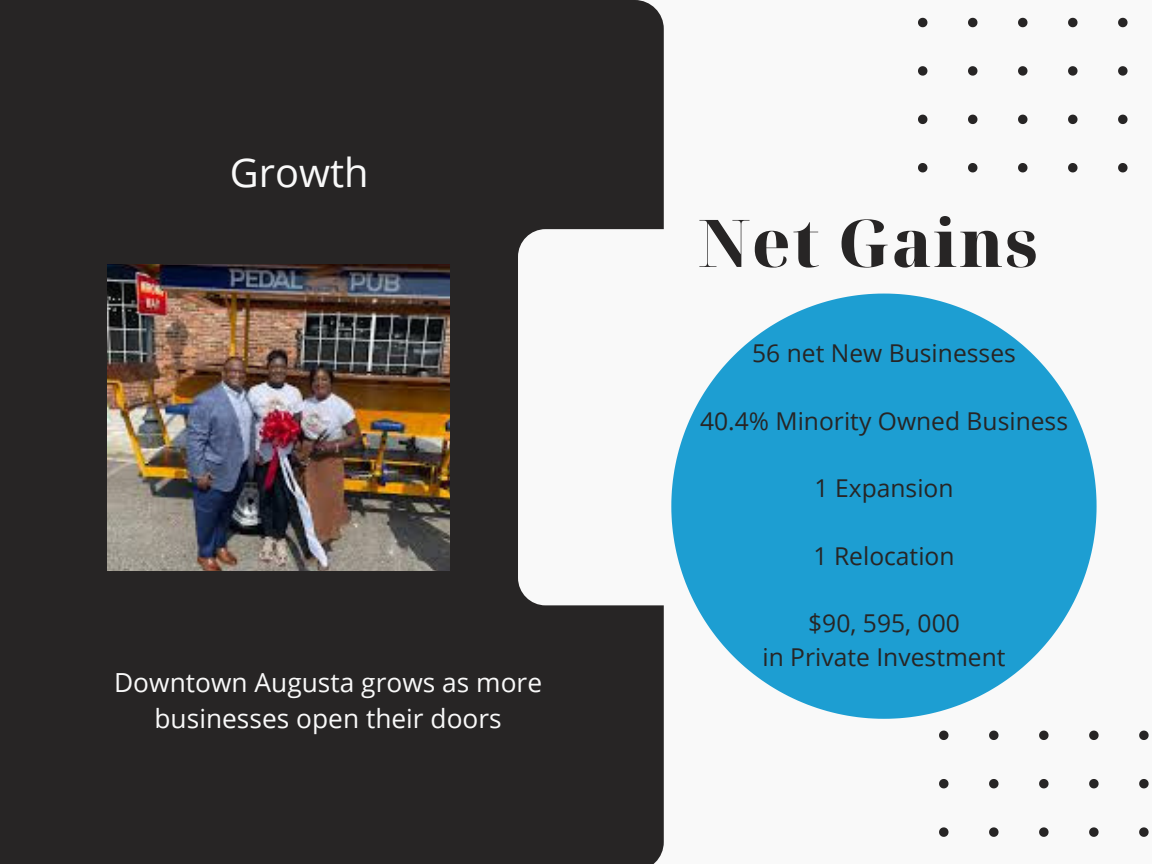
<style>
.page{position:relative;width:1152px;height:864px;background:#f9f9f9}
.page>*{position:absolute;margin:0;border:0;box-sizing:border-box;transform-origin:0 0}
.t1{font:800 65.85px "Noto Serif Display";letter-spacing:.025em;color:#272525}
.t2{font:39.75px "Open Sans";color:#f9f9f9}
.t3{font:26.25px/36px "Open Sans";color:#f9f9f9;text-align:center}
.t4{font:24.6px "Open Sans";color:#272525}
</style>
<div class="page">
<div style="left:0;top:0;width:664px;height:864px;background:#272525"></div>
<svg style="left:518px;top:229px;width:379px;height:376px"></svg>
<svg style="left:939px;top:731px;width:210px;height:106px"></svg>
<svg style="left:918px;top:17px;width:210px;height:155px"></svg>
<img style="left:108px;top:265px;width:342px;height:306px">
<svg style="left:671px;top:294px;width:426px;height:425px;fill:#1d9ed2"></svg>
<p class="t2" style="left:230px;top:144px;width:140px">Growth</p>
<p class="t3" style="left:114px;top:663px;width:430px">Downtown Augusta grows as more businesses open their doors</p>
<p class="t1" style="left:698px;top:197px;width:342px">Net Gains</p>
<p class="t4" style="left:752px;top:336px;width:265px">56 net New Businesses</p>
<p class="t4" style="left:700px;top:404px;width:370px">40.4% Minority Owned Business</p>
<h1 class="t4" style="left:815px;top:471px;width:140px">1 Expansion</h1>
<p class="t4" style="left:814px;top:539px;width:143px">1 Relocation</p>
<p class="t4" style="left:808px;top:606px;width:153px">$90, 595, 000</p>
<p class="t4" style="left:763px;top:640px;width:245px">in Private Investment</p>
</div>
